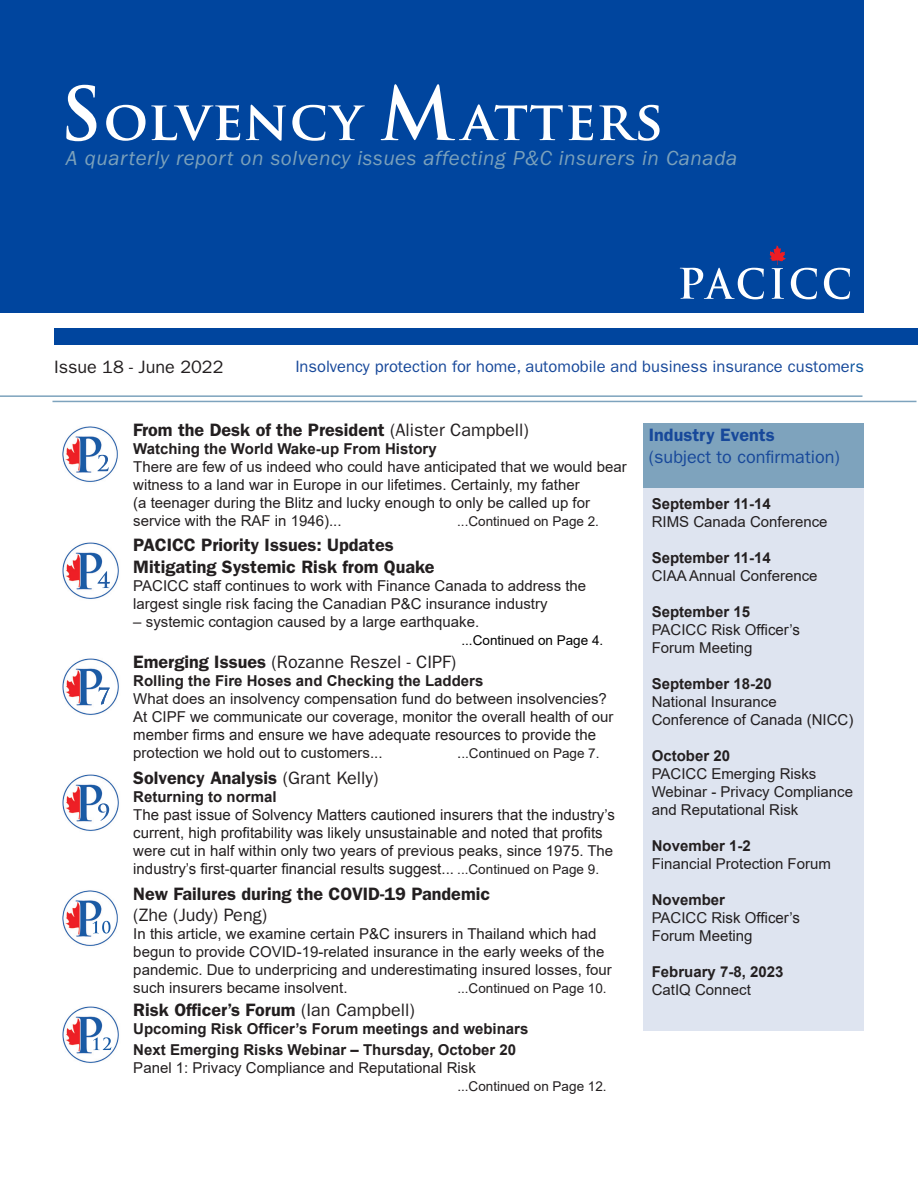
<style>
.page{position:relative;width:918px;height:1188px;background:#fff}
.page>*{position:absolute;margin:0;border:0;box-sizing:border-box;transform-origin:0 0}
.t1{font:700 54px "Trajan Pro";letter-spacing:.01em;color:#fff}
.t2{font:italic 21px "ITC Franklin Gothic Std";letter-spacing:.025em;color:#7ba1bb}
.t3{font:600 18px/21.6px "ITC Franklin Gothic Std";color:#231f20}
.t4{font:18px "ITC Franklin Gothic Std";color:#231f20}
.t5{font:18px/21.6px "ITC Franklin Gothic Std";color:#17489a}
.t6{font:16.5px "ITC Franklin Gothic Std";color:#17489a}
.t7{font:15px/18px "Arial";color:#231f20}
.t8{font:700 15px/21px "Arial";color:#231f20}
.t9{font:13.5px "Arial";color:#231f20}
.t10{font:13.5px "Arial";color:#000}
.s1{font-size:72px}
.s2{color:#0a549f}
.s3{font-weight:400}
.s4{font-weight:600}
.s5{font-size:13.5px}
.s6{font-size:15px}
</style>
<div class="page">
<div style="left:54px;top:328px;width:864px;height:17px;background:#00459e"></div>
<hr style="left:0;top:395px;width:862px;height:2px;background:#7da3bd">
<hr style="left:52px;top:401px;width:864px;height:1px;background:#7da3bd">
<div style="left:643px;top:482px;width:220px;height:548px;background:#dee4f0"></div>
<div style="left:0;top:0;width:863px;height:313px;background:#00459e"></div>
<svg style="left:680px;top:245px;width:137px;height:54px"></svg>
<svg style="left:824px;top:268px;width:26px;height:31px"></svg>
<img style="left:62px;top:426px;width:56px;height:56px">
<img style="left:62px;top:542px;width:57px;height:57px">
<img style="left:62px;top:658px;width:57px;height:57px">
<img style="left:62px;top:774px;width:57px;height:57px">
<img style="left:62px;top:890px;width:56px;height:56px">
<img style="left:62px;top:1006px;width:57px;height:57px">
<div style="left:643px;top:423px;width:220px;height:64px;background:#7ea3bd"></div>
<h1 class="t1" style="left:60px;top:87px;width:605px"><span class="s1">S</span>olvency <span class="s1">M</span>atters</h1>
<p class="t2" style="left:66px;top:146px;width:673px">A quarterly report on solvency issues affecting P&amp;C insurers in Canada</p>
<p class="t4" style="left:54px;top:357px;width:171px">Issue 18 - June 2022</p>
<h2 class="t6" style="left:295px;top:357px;width:570px">Insolvency protection for home, automobile and business insurance custome<span class="s2">rs</span></h2>
<h3 class="t3" style="left:133px;top:419px;width:397px">From the Desk of the President <span class="s3">(Alister Campbell)</span></h3>
<p class="t8" style="left:133px;top:438px;width:305px">Watching the World Wake-up From History</p>
<p class="t7" style="left:133px;top:457px;width:495px">There are few of us indeed who could have anticipated that we would bear witness to a land war in Europe in our lifetimes. Certainly, my father<br>(a teenager during the Blitz and lucky enough to only be called up for service with the RAF in 1946)...</p>
<p class="t9" style="left:457px;top:512px;width:143px">...Continued on Page 2.</p>
<h3 class="t3" style="left:133px;top:534px;width:303px">PACICC Priority Issues: Updates<br>Mitigating Systemic Risk from Quake</h3>
<p class="t7" style="left:133px;top:577px;width:454px">PACICC staff continues to work with Finance Canada to address the largest single risk facing the Canadian P&amp;C insurance industry</p>
<p class="t7" style="left:133px;top:613px;width:348px">– systemic contagion caused by a large earthquake.</p>
<p class="t10" style="left:461px;top:631px;width:143px">...Continued on Page 4.</p>
<h3 class="t4" style="left:133px;top:651px;width:324px"><span class="s4">Emerging Issues</span> (Rozanne Reszel - CIPF)</h3>
<p class="t8" style="left:133px;top:670px;width:352px">Rolling the Fire Hoses and Checking the Ladders</p>
<p class="t7" style="left:133px;top:689px;width:482px">What does an insolvency compensation fund do between insolvencies?<br>At CIPF we communicate our coverage, monitor the overall health of our member firms and ensure we have adequate resources to provide the protection we hold out to customers...</p>
<h3 class="t3" style="left:133px;top:767px;width:247px">Solvency Analysis <span class="s3">(Grant Kelly)</span></h3>
<p class="t8" style="left:133px;top:786px;width:145px">Returning to normal</p>
<p class="t7" style="left:133px;top:806px;width:483px">The past issue of Solvency Matters cautioned insurers that the industry’s current, high profitability was likely unsustainable and noted that profits were cut in half within only two years of previous peaks, since 1975. The industry’s first-quarter financial results suggest... <span class="s5">...Continued on Page 9.</span></p>
<h3 class="t3" style="left:133px;top:883px;width:358px">New Failures during the COVID-19 Pandemic</h3>
<p class="t4" style="left:133px;top:905px;width:135px">(Zhe (Judy) Peng)</p>
<p class="t7" style="left:133px;top:925px;width:480px">In this article, we examine certain P&amp;C insurers in Thailand which had begun to provide COVID-19-related insurance in the early weeks of the pandemic. Due to underpricing and underestimating insured losses, four such insurers became insolvent.</p>
<p class="t9" style="left:457px;top:744px;width:144px"><span class="s6">.</span>..Continued on Page 7.</p>
<p class="t9" style="left:457px;top:980px;width:151px">...Continued on Page 10.</p>
<h3 class="t3" style="left:133px;top:999px;width:283px">Risk Officer’s Forum <span class="s3">(Ian Campbell)</span></h3>
<p class="t8" style="left:133px;top:1019px;width:397px">Upcoming Risk Officer’s Forum meetings and webinars<br>Next Emerging Risks Webinar ‒ Thursday, October 20</p>
<p class="t7" style="left:133px;top:1059px;width:344px">Panel 1: Privacy Compliance and Reputational Risk</p>
<p class="t9" style="left:457px;top:1077px;width:151px">...Continued on Page 12.</p>
<p class="t5" style="left:649px;top:424px;width:193px"><span class="s4">Industry Events </span>(subject to confirmation)</p>
<p class="t8" style="left:652px;top:494px;width:121px">September 11-14</p>
<p class="t7" style="left:652px;top:513px;width:177px">RIMS Canada Conference</p>
<p class="t8" style="left:652px;top:548px;width:121px">September 11-14</p>
<p class="t7" style="left:652px;top:567px;width:167px">CIAA Annual Conference</p>
<p class="t8" style="left:652px;top:602px;width:100px">September 15</p>
<p class="t7" style="left:652px;top:621px;width:150px">PACICC Risk Officer’s<br>Forum Meeting</p>
<p class="t8" style="left:652px;top:674px;width:122px">September 18-20</p>
<p class="t7" style="left:652px;top:693px;width:203px">National Insurance<br>Conference of Canada (NICC)</p>
<p class="t8" style="left:652px;top:746px;width:80px">October 20</p>
<p class="t7" style="left:652px;top:765px;width:203px">PACICC Emerging Risks<br>Webinar - Privacy Compliance and Reputational Risk</p>
<p class="t8" style="left:652px;top:836px;width:101px">November 1-2</p>
<p class="t7" style="left:652px;top:855px;width:181px">Financial Protection Forum</p>
<p class="t8" style="left:652px;top:890px;width:75px">November</p>
<p class="t7" style="left:652px;top:909px;width:150px">PACICC Risk Officer’s<br>Forum Meeting</p>
<p class="t8" style="left:652px;top:962px;width:133px">February 7-8, 2023</p>
<p class="t7" style="left:652px;top:981px;width:101px">CatIQ Connect</p>
</div>
